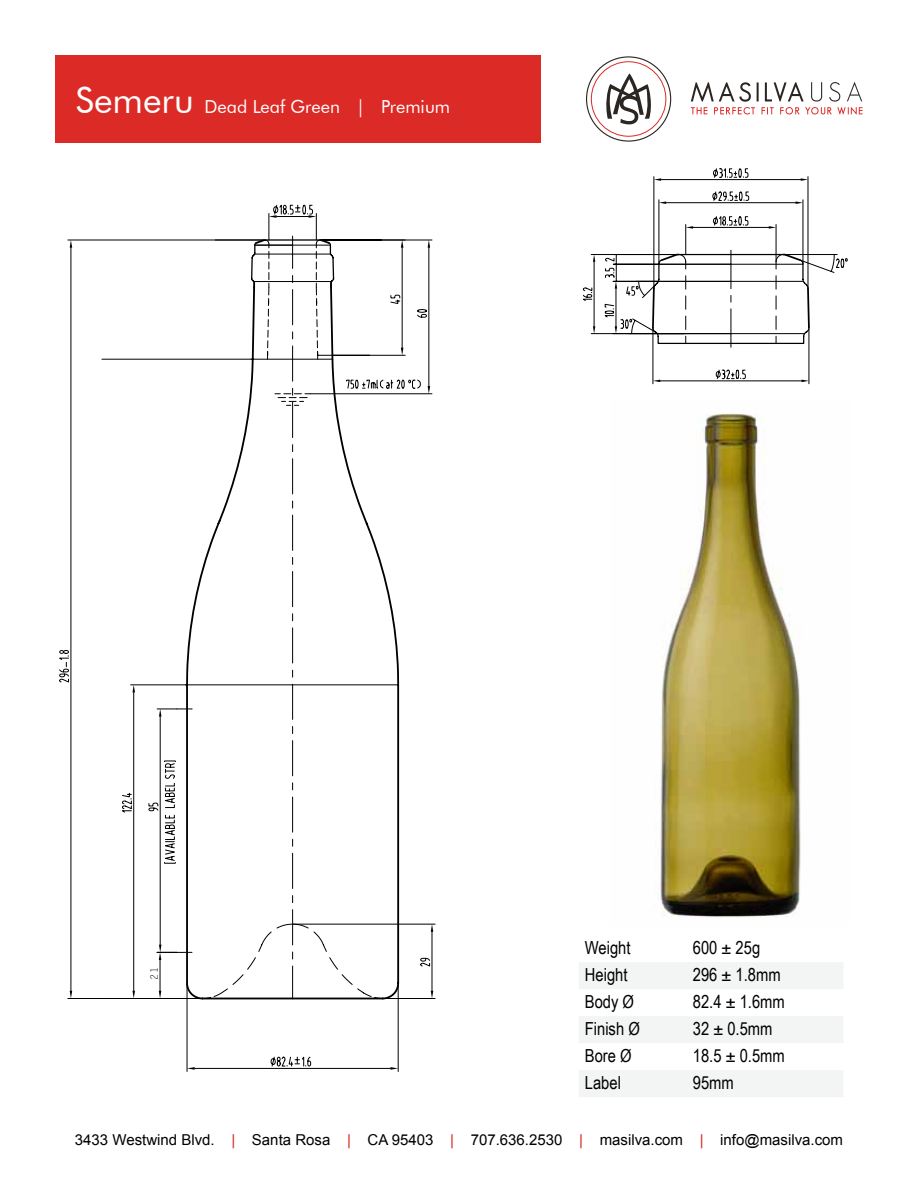
<style>
.page{position:relative;width:918px;height:1188px;background:#fff}
.page>*{position:absolute;margin:0;border:0;box-sizing:border-box;transform-origin:0 0}
.t1{font:18px "Arial Narrow";color:#000}
.t2{font:18px "Futura BT";color:#fff}
.t3{font:15px "Arial";color:#000}
.t4{font:10.2px "Letter Gothic Std";color:#000}
.s1{font-size:36px}
.s2{color:#dd271d}
</style>
<div class="page">
<img style="left:660px;top:413px;width:141px;height:505px">
<div style="left:55px;top:55px;width:486px;height:88px;background:#dc2b26"></div>
<svg style="left:691px;top:82px;width:172px;height:32px"></svg>
<svg style="left:606px;top:74px;width:45px;height:50px"></svg>
<div style="left:591px;top:61px;width:75px;height:76px;border:1px solid #dd2a27;border-radius:50%"></div>
<svg style="left:579px;top:962px;width:264px;height:135px"></svg>
<svg style="left:582px;top:168px;width:266px;height:216px"></svg>
<svg style="left:67px;top:685px;width:197px;height:314px"></svg>
<svg style="left:70px;top:991px;width:2px;height:7px"></svg>
<svg style="left:67px;top:213px;width:250px;height:472px"></svg>
<svg style="left:269px;top:204px;width:47px;height:14px"></svg>
<hr style="left:364px;top:998px;width:71px;height:1px;background:#000">
<hr style="left:293px;top:924px;width:142px;height:1px;background:#000">
<svg style="left:271px;top:239px;width:162px;height:685px"></svg>
<svg style="left:250px;top:238px;width:180px;height:168px"></svg>
<hr style="left:160px;top:717px;width:1px;height:228px;background:#000">
<svg style="left:157px;top:924px;width:276px;height:148px"></svg>
<svg style="left:59px;top:650px;width:133px;height:214px"></svg>
<p class="t2" style="left:76px;top:95px;width:376px"><span class="s1">Semeru</span> Dead Leaf Green | Premium</p>
<p class="t4" style="left:148px;top:980px;width:14px;rotate:-90deg">21</p>
<p class="t1" style="left:585px;top:935px;width:47px">Weight</p>
<p class="t1" style="left:693px;top:935px;width:69px">600 ± 25g</p>
<p class="t1" style="left:585px;top:962px;width:44px">Height</p>
<p class="t1" style="left:693px;top:962px;width:89px">296 ± 1.8mm</p>
<p class="t1" style="left:585px;top:989px;width:51px">Body Ø</p>
<p class="t1" style="left:693px;top:989px;width:93px">82.4 ± 1.6mm</p>
<p class="t1" style="left:585px;top:1016px;width:56px">Finish Ø</p>
<p class="t1" style="left:693px;top:1016px;width:81px">32 ± 0.5mm</p>
<p class="t1" style="left:585px;top:1043px;width:48px">Bore Ø</p>
<p class="t1" style="left:693px;top:1043px;width:93px">18.5 ± 0.5mm</p>
<p class="t1" style="left:585px;top:1070px;width:38px">Label</p>
<p class="t1" style="left:693px;top:1070px;width:43px">95mm</p>
<p class="t3" style="left:75px;top:1130px;width:770px">3433 Westwind Blvd. <span class="s2">|</span> Santa Rosa <span class="s2">|</span> CA 95403 <span class="s2">|</span> 707.636.2530 <span class="s2">|</span> masilva.com <span class="s2">|</span> info@masilva.com</p>
</div>
